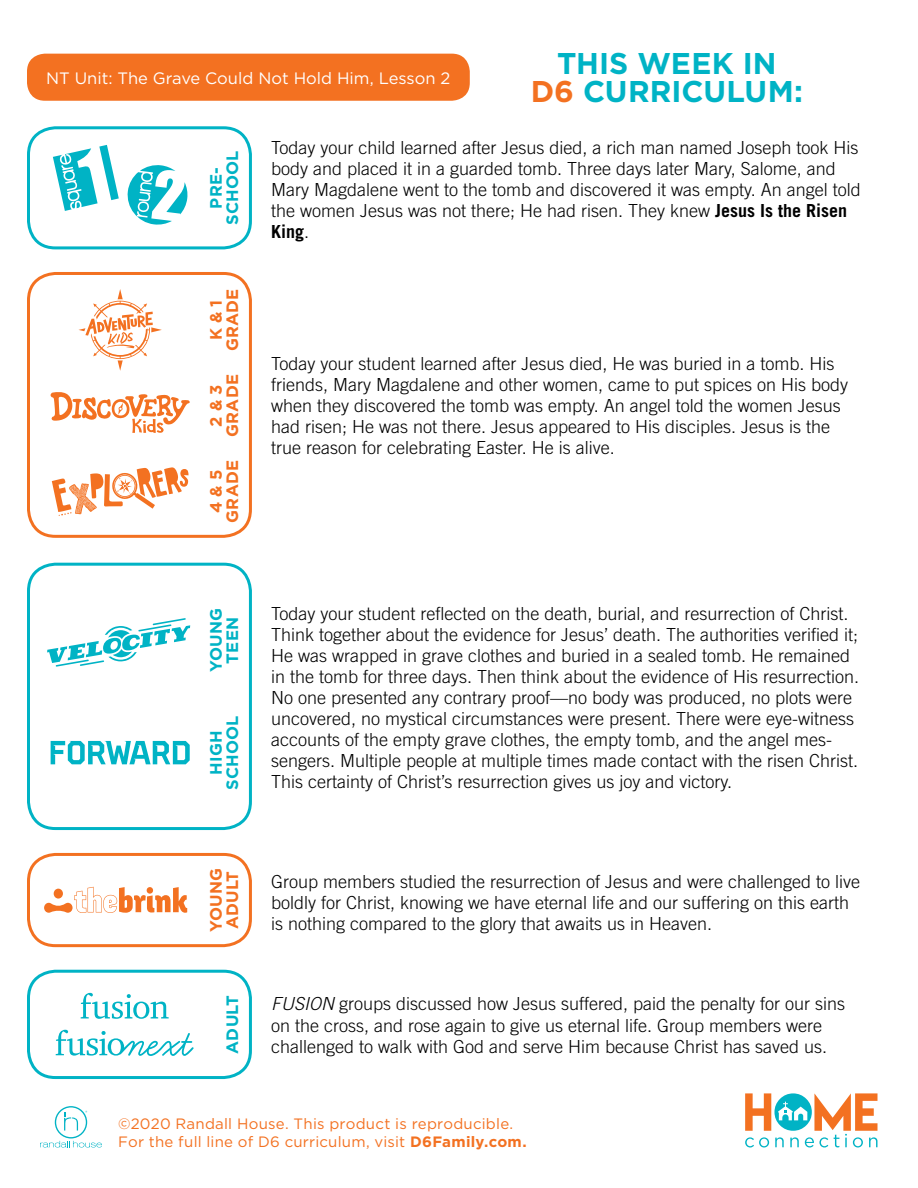
<style>
.page{position:relative;width:918px;height:1188px;background:#fff}
.page>*{position:absolute;margin:0;border:0;box-sizing:border-box;transform-origin:0 0}
.t1{font:700 30px/28.5px "Gotham";color:#00b3c5;text-align:center}
.t2{font:300 18px/21px "Trade Gothic";color:#000}
.t3{font:16.5px "Gotham";color:#fff}
.t4{font:700 16.5px/16.5px "Gotham";letter-spacing:.01em;color:#00b3c5;text-align:center}
.t5{font:700 16.5px/16.5px "Gotham";letter-spacing:.01em;color:#f37121;text-align:center}
.t6{font:15px/18px "Gotham";letter-spacing:.015em;color:#f37121}
.s1{color:#f37121}
.s2{font-weight:700}
.s3{font-style:italic}
</style>
<div class="page">
<svg style="left:745px;top:1093px;width:133px;height:55px"></svg>
<div style="left:27px;top:126px;width:225px;height:123px;border:3px solid #00b3c5;border-radius:27px"></div>
<svg style="left:53px;top:145px;width:66px;height:66px"></svg>
<svg style="left:127px;top:165px;width:61px;height:60px"></svg>
<div style="left:27px;top:853px;width:225px;height:94px;border:3px solid #f37121;border-radius:27px"></div>
<div style="left:27px;top:970px;width:225px;height:109px;border:3px solid #00b3c5;border-radius:27px"></div>
<svg style="left:40px;top:1106px;width:62px;height:42px"></svg>
<div style="left:27px;top:272px;width:225px;height:266px;border:3px solid #f37121;border-radius:27px"></div>
<div style="left:27px;top:563px;width:225px;height:267px;border:3px solid #00b3c5;border-radius:27px"></div>
<svg style="left:51px;top:392px;width:139px;height:41px"></svg>
<svg style="left:52px;top:467px;width:137px;height:49px"></svg>
<svg style="left:78px;top:289px;width:84px;height:82px"></svg>
<svg style="left:47px;top:618px;width:143px;height:49px"></svg>
<svg style="left:51px;top:741px;width:139px;height:23px"></svg>
<svg style="left:44px;top:887px;width:143px;height:26px"></svg>
<svg style="left:81px;top:993px;width:88px;height:26px"></svg>
<svg style="left:56px;top:1030px;width:138px;height:26px"></svg>
<div style="left:27px;top:54px;width:443px;height:47px;background:#f37121;border-radius:18px"></div>
<p class="t3" style="left:46px;top:69px;width:406px">NT Unit: The Grave Could Not Hold Him, Lesson 2</p>
<h1 class="t1" style="left:531px;top:48px;width:274px">THIS WEEK IN<br><span class="s1">D6</span> CURRICULUM:</h1>
<p class="t4" style="left:207px;top:225px;width:75px;rotate:-90deg">PRE-<br>SCHOOL</p>
<p class="t5" style="left:207px;top:351px;width:64px;rotate:-90deg">K &amp; 1<br>GRADE</p>
<p class="t5" style="left:207px;top:437px;width:64px;rotate:-90deg">2 &amp; 3<br>GRADE</p>
<p class="t5" style="left:207px;top:523px;width:64px;rotate:-90deg">4 &amp; 5<br>GRADE</p>
<p class="t2" style="left:271px;top:137px;width:591px">Today your child learned after Jesus died, a rich man named Joseph took His body and placed it in a guarded tomb. Three days later Mary, Salome, and Mary Magdalene went to the tomb and discovered it was empty. An angel told the women Jesus was not there; He had risen. They knew <span class="s2">Jesus Is the Risen King</span>.</p>
<p class="t2" style="left:271px;top:353px;width:579px">Today your student learned after Jesus died, He was buried in a tomb. His friends, Mary Magdalene and other women, came to put spices on His body when they discovered the tomb was empty. An angel told the women Jesus had risen; He was not there. Jesus appeared to His disciples. Jesus is the true reason for celebrating Easter. He is alive.</p>
<p class="t4" style="left:207px;top:672px;width:66px;rotate:-90deg">YOUNG<br>TEEN</p>
<p class="t4" style="left:207px;top:790px;width:75px;rotate:-90deg">HIGH<br>SCHOOL</p>
<p class="t5" style="left:207px;top:932px;width:66px;text-align:left;rotate:-90deg">YOUNG<br>ADULT</p>
<p class="t4" style="left:224px;top:1054px;width:60px;rotate:-90deg">ADULT</p>
<p class="t2" style="left:271px;top:603px;width:590px">Today your student reflected on the death, burial, and resurrection of Christ.<br>Think together about the evidence for Jesus’ death. The authorities verified it; He was wrapped in grave clothes and buried in a sealed tomb. He remained in the tomb for three days. Then think about the evidence of His resurrection.<br>No one presented any contrary proof—no body was produced, no plots were uncovered, no mystical circumstances were present. There were eye-witness accounts of the empty grave clothes, the empty tomb, and the angel mes&shy;sengers. Multiple people at multiple times made contact with the risen Christ.<br>This certainty of Christ’s resurrection gives us joy and victory.</p>
<p class="t2" style="left:271px;top:871px;width:591px">Group members studied the resurrection of Jesus and were challenged to live boldly for Christ, knowing we have eternal life and our suffering on this earth is nothing compared to the glory that awaits us in Heaven.</p>
<p class="t2" style="left:271px;top:993px;width:576px"><span class="s3">FUSION</span> groups discussed how Jesus suffered, paid the penalty for our sins on the cross, and rose again to give us eternal life. Group members were challenged to walk with God and serve Him because Christ has saved us.</p>
<p class="t6" style="left:118px;top:1115px;width:410px">©2020 Randall House. This product is reproducible.<br>For the full line of D6 curriculum, visit <span class="s2">D6Family.com.</span></p>
</div>
